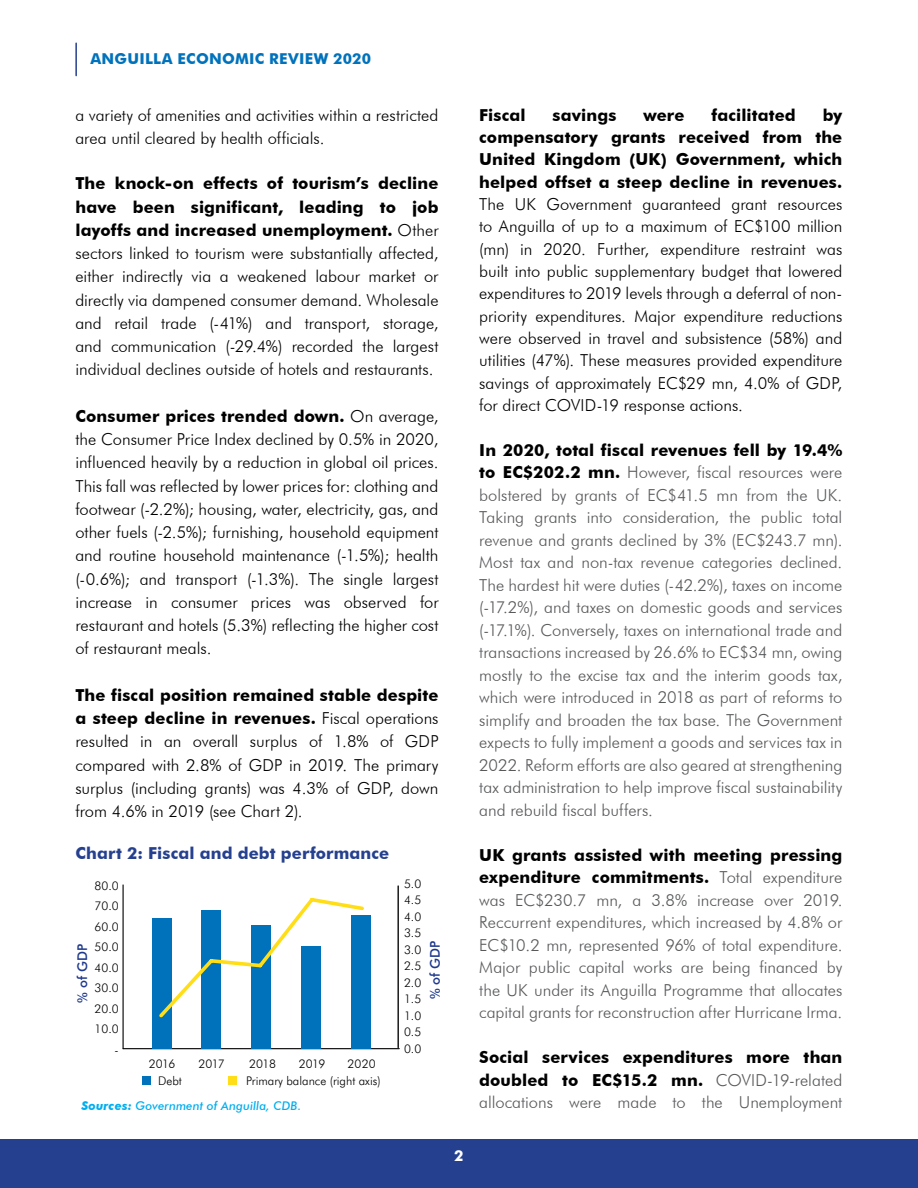
<style>
.page{position:relative;width:918px;height:1188px;background:#fff}
.page>*{position:absolute;margin:0;border:0;box-sizing:border-box;transform-origin:0 0}
.t1{font:300 16.5px/23.2px "Futura BT";color:#000;text-align:justify}
.t2{font:300 16.5px/22.5px "Futura BT";color:#58595b;text-align:justify}
.t3{font:700 16.5px/22.4px "Futura BT";letter-spacing:.005em;color:#000;text-align:justify}
.t4{font:700 16.5px "Futura BT";letter-spacing:.01em;color:#25408f}
.t5{font:700 15px "Futura BT";letter-spacing:.02em;color:#0072bc}
.t6{font:700 15px "Futura BT";color:#fff}
.t7{font:500 13.5px "Futura BT";color:#1e398d}
.t8{font:300 12px/16.5px "Futura BT";color:#000;text-align:justify}
.t9{font:italic 500 12px "Futura BT";letter-spacing:.005em;color:#00aeef}
.s1{font-weight:700}
.s2{font-weight:700;color:#000}
.s3{font-weight:300;color:#58595b}
</style>
<div class="page">
<div style="left:0;top:1139px;width:918px;height:49px;background:#25408f"></div>
<hr style="left:75px;top:43px;width:2px;height:33px;background:#25408f">
<div style="left:142px;top:1076px;width:9px;height:9px;background:#0072bc"></div>
<div style="left:228px;top:1076px;width:9px;height:9px;background:#ffde17"></div>
<hr style="left:123px;top:1048px;width:276px;height:1px;background:#000">
<hr style="left:123px;top:885px;width:1px;height:164px;background:#000">
<div style="left:351px;top:916px;width:20px;height:133px;background:#0072bc"></div>
<div style="left:301px;top:947px;width:20px;height:102px;background:#0072bc"></div>
<div style="left:251px;top:925px;width:20px;height:124px;background:#0072bc"></div>
<div style="left:202px;top:910px;width:19px;height:139px;background:#0072bc"></div>
<div style="left:152px;top:918px;width:20px;height:131px;background:#0072bc"></div>
<hr style="left:398px;top:886px;width:1px;height:162px;background:#000">
<svg style="left:159px;top:897px;width:207px;height:124px"></svg>
<p class="t5" style="left:90px;top:49px;width:282px">ANGUILLA ECONOMIC REVIEW 2020</p>
<p class="t1" style="left:75px;top:103px;width:365px">a variety of amenities and activities within a restricted area until cleared by health officials.</p>
<p class="t1" style="left:75px;top:172px;width:365px"><span class="s1">The knock-on effects of tourism’s decline have been significant, leading to job layoffs and increased unemployment.</span> Other sectors linked to tourism were substantially affected, either indirectly via a weakened labour market or directly via dampened consumer demand. Wholesale and retail trade (-41%) and transport, storage, and communication (-29.4%) recorded the largest individual declines outside of hotels and restaurants.</p>
<p class="t1" style="left:75px;top:404px;width:365px"><span class="s1">Consumer prices trended down.</span> On average, the Consumer Price Index declined by 0.5% in 2020, influenced heavily by a reduction in global oil prices.<br>This fall was reflected by lower prices for: clothing and footwear (-2.2%); housing, water, electricity, gas, and other fuels (-2.5%); furnishing, household equipment and routine household maintenance (-1.5%); health (-0.6%); and transport (-1.3%). The single largest increase in consumer prices was observed for restaurant and hotels (5.3%) reflecting the higher cost of restaurant meals.</p>
<p class="t1" style="left:75px;top:683px;width:365px"><span class="s1">The fiscal position remained stable despite a steep decline in revenues.</span> Fiscal operations resulted in an overall surplus of 1.8% of GDP compared with 2.8% of GDP in 2019. The primary surplus (including grants) was 4.3% of GDP, down from 4.6% in 2019 (see Chart 2).</p>
<p class="t4" style="left:75px;top:843px;width:315px">Chart 2: Fiscal and debt performance</p>
<p class="t8" style="left:95px;top:877px;width:26px">80.0</p>
<p class="t8" style="left:404px;top:875px;width:19px">5.0<br>4.5<br>4.0<br>3.5<br>3.0<br>2.5<br>2.0<br>1.5<br>1.0<br>0.5<br>0.0</p>
<p class="t8" style="left:95px;top:898px;width:26px">70.0</p>
<p class="t8" style="left:95px;top:918px;width:26px">60.0</p>
<p class="t7" style="left:74px;top:1003px;width:60px;rotate:-90deg">% of GDP</p>
<p class="t7" style="left:427px;top:999px;width:60px;rotate:-90deg">% of GDP</p>
<p class="t8" style="left:95px;top:939px;width:26px">50.0</p>
<p class="t8" style="left:95px;top:959px;width:26px">40.0</p>
<p class="t8" style="left:95px;top:980px;width:26px">30.0</p>
<p class="t8" style="left:95px;top:1000px;width:26px">20.0</p>
<p class="t8" style="left:95px;top:1020px;width:26px">10.0</p>
<p class="t8" style="left:115px;top:1041px;width:6px">-</p>
<p class="t8" style="left:149px;top:1056px;width:28px">2016</p>
<p class="t8" style="left:198px;top:1056px;width:28px">2017</p>
<p class="t8" style="left:249px;top:1056px;width:28px">2018</p>
<p class="t8" style="left:299px;top:1056px;width:28px">2019</p>
<p class="t8" style="left:348px;top:1056px;width:30px">2020</p>
<p class="t9" style="left:81px;top:1098px;width:222px"><span class="s1">Sources:</span> Government of Anguilla, CDB.</p>
<p class="t8" style="left:158px;top:1072px;width:25px">Debt</p>
<p class="t8" style="left:246px;top:1072px;width:136px">Primary balance (right axis)</p>
<p class="t6" style="left:454px;top:1147px;width:11px">2</p>
<p class="t3" style="left:479px;top:103px;width:48px">Fiscal</p>
<p class="t3" style="left:553px;top:103px;width:66px">savings</p>
<p class="t3" style="left:644px;top:103px;width:42px">were</p>
<p class="t3" style="left:711px;top:103px;width:86px">facilitated</p>
<p class="t3" style="left:479px;top:103px;width:365px;text-indent:343px">by compensatory grants received from the United Kingdom (UK) Government, which helped offset a steep decline in revenues.</p>
<p class="t1" style="left:479px;top:193px;width:365px;line-height:22.4px">The UK Government guaranteed grant resources to Anguilla of up to a maximum of EC$100 million (mn) in 2020. Further, expenditure restraint was built into public supplementary budget that lowered expenditures to 2019 levels through a deferral of non&shy;priority expenditures. Major expenditure reductions were observed in travel and subsistence (58%) and utilities (47%). These measures provided expenditure savings of approximately EC$29 mn, 4.0% of GDP, for direct COVID-19 response actions.</p>
<p class="t2" style="left:479px;top:439px;width:365px"><span class="s2">In 2020, total fiscal revenues fell by 19.4% to EC$202.2 mn.</span> However, fiscal resources were bolstered by grants of EC$41.5 mn from the UK.<br>Taking grants into consideration, the public total revenue and grants declined by 3% (EC$243.7 mn).<br>Most tax and non-tax revenue categories declined.<br>The hardest hit were duties (-42.2%), taxes on income (-17.2%), and taxes on domestic goods and services (-17.1%). Conversely, taxes on international trade and transactions increased by 26.6% to EC$34 mn, owing mostly to the excise tax and the interim goods tax, which were introduced in 2018 as part of reforms to simplify and broaden the tax base. The Government expects to fully implement a goods and services tax in 2022. Reform efforts are also geared at strengthening tax administration to help improve fiscal sustainability and rebuild fiscal buffers.</p>
<p class="t2" style="left:479px;top:844px;width:365px"><span class="s2">UK grants assisted with meeting pressing expenditure commitments.</span> Total expenditure was EC$230.7 mn, a 3.8% increase over 2019.<br>Reccurrent expenditures, which increased by 4.8% or EC$10.2 mn, represented 96% of total expenditure.<br>Major public capital works are being financed by the UK under its Anguilla Programme that allocates capital grants for reconstruction after Hurricane Irma.</p>
<p class="t3" style="left:479px;top:1046px;width:365px">Social services expenditures more than doubled to EC$15.2 mn. <span class="s3">COVID-19-related allocations were made to the Unemployment</span></p>
</div>
